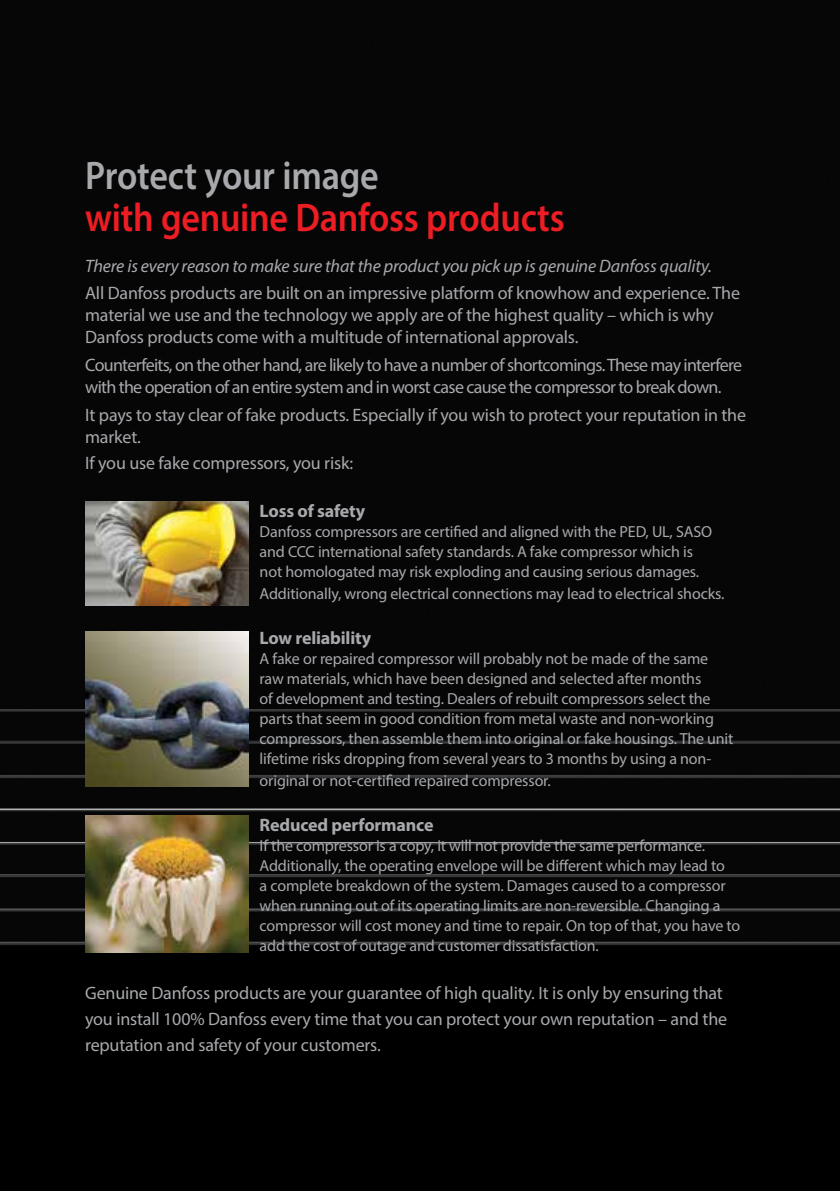
<style>
.page{position:relative;width:840px;height:1191px;background:#fff}
.page>*{position:absolute;margin:0;border:0;box-sizing:border-box;transform-origin:0 0}
.t1{font:600 40px "Myriad Pro";letter-spacing:-.01em;color:#ed1d24;scale:.9 1}
.t2{font:600 40px "Myriad Pro";letter-spacing:-.01em;color:#a7a9ac;scale:.9 1}
.t3{font:18px/22px "Myriad Pro";letter-spacing:-.01em;color:#a7a9ac}
.t4{font:18px/22px "Myriad Pro";letter-spacing:-.04em;color:#a7a9ac}
.t5{font:italic 18px "Myriad Pro";letter-spacing:-.01em;color:#a7a9ac}
.t6{font:700 18px "Myriad Pro";letter-spacing:-.01em;color:#a7a9ac}
.t7{font:16px/20px "Myriad Pro";letter-spacing:-.01em;color:#a7a9ac}
</style>
<div class="page">
<div style="left:0;top:0;width:839px;height:1191px;background:#070607"></div>
<img style="left:0;top:709px;width:839px;height:235px">
<img style="left:85px;top:631px;width:163px;height:155px">
<img style="left:85px;top:502px;width:163px;height:103px">
<img style="left:85px;top:815px;width:163px;height:137px">
<h1 class="t2" style="left:85px;top:150px;width:327px">Protect your image</h1>
<h1 class="t1" style="left:85px;top:192px;width:534px">with genuine Danfoss products</h1>
<p class="t5" style="left:85px;top:254px;width:628px">There is every reason to make sure that the product you pick up is genuine Danfoss quality.</p>
<p class="t3" style="left:85px;top:282px;width:656px">All Danfoss products are built on an impressive platform of knowhow and experience. The material we use and the technology we apply are of the highest quality – which is why<br>Danfoss products come with a multitude of international approvals.</p>
<p class="t4" style="left:85px;top:353px;width:658px">Counterfeits, on the other hand, are likely to have a number of shortcomings. These may interfere with the operation of an entire system and in worst case cause the compressor to break down.</p>
<p class="t3" style="left:85px;top:403px;width:662px">It pays to stay clear of fake products. Especially if you wish to protect your reputation in the market.</p>
<p class="t3" style="left:85px;top:451px;width:269px">If you use fake compressors, you risk:</p>
<p class="t6" style="left:259px;top:499px;width:107px">Loss of safety</p>
<p class="t7" style="left:259px;top:522px;width:454px">Danfoss compressors are certified and aligned with the PED, UL, SASO and CCC international safety standards. A fake compressor which is not homologated may risk exploding and causing serious damages.</p>
<p class="t7" style="left:259px;top:584px;width:466px">Additionally, wrong electrical connections may lead to electrical shocks.</p>
<p class="t6" style="left:259px;top:626px;width:113px">Low reliability</p>
<p class="t7" style="left:259px;top:648px;width:475px">A fake or repaired compressor will probably not be made of the same raw materials, which have been designed and selected after months<br>of development and testing. Dealers of rebuilt compressors select the parts that seem in good condition from metal waste and non-working compressors, then assemble them into original or fake housings. The unit lifetime risks dropping from several years to 3 months by using a non-</p>
<p class="t7" style="left:259px;top:770px;width:292px">original or not-certified repaired compressor.</p>
<p class="t6" style="left:259px;top:813px;width:175px">Reduced performance</p>
<p class="t7" style="left:259px;top:835px;width:482px">If the compressor is a copy, it will not provide the same performance.<br>Additionally, the operating envelope will be different which may lead to<br>a complete breakdown of the system. Damages caused to a compressor when running out of its operating limits are non-reversible. Changing a compressor will cost money and time to repair. On top of that, you have to add the cost of outage and customer dissatisfaction.</p>
<p class="t3" style="left:85px;top:979px;width:643px;line-height:26px">Genuine Danfoss products are your guarantee of high quality. It is only by ensuring that you install 100% Danfoss every time that you can protect your own reputation – and the reputation and safety of your customers.</p>
</div>
